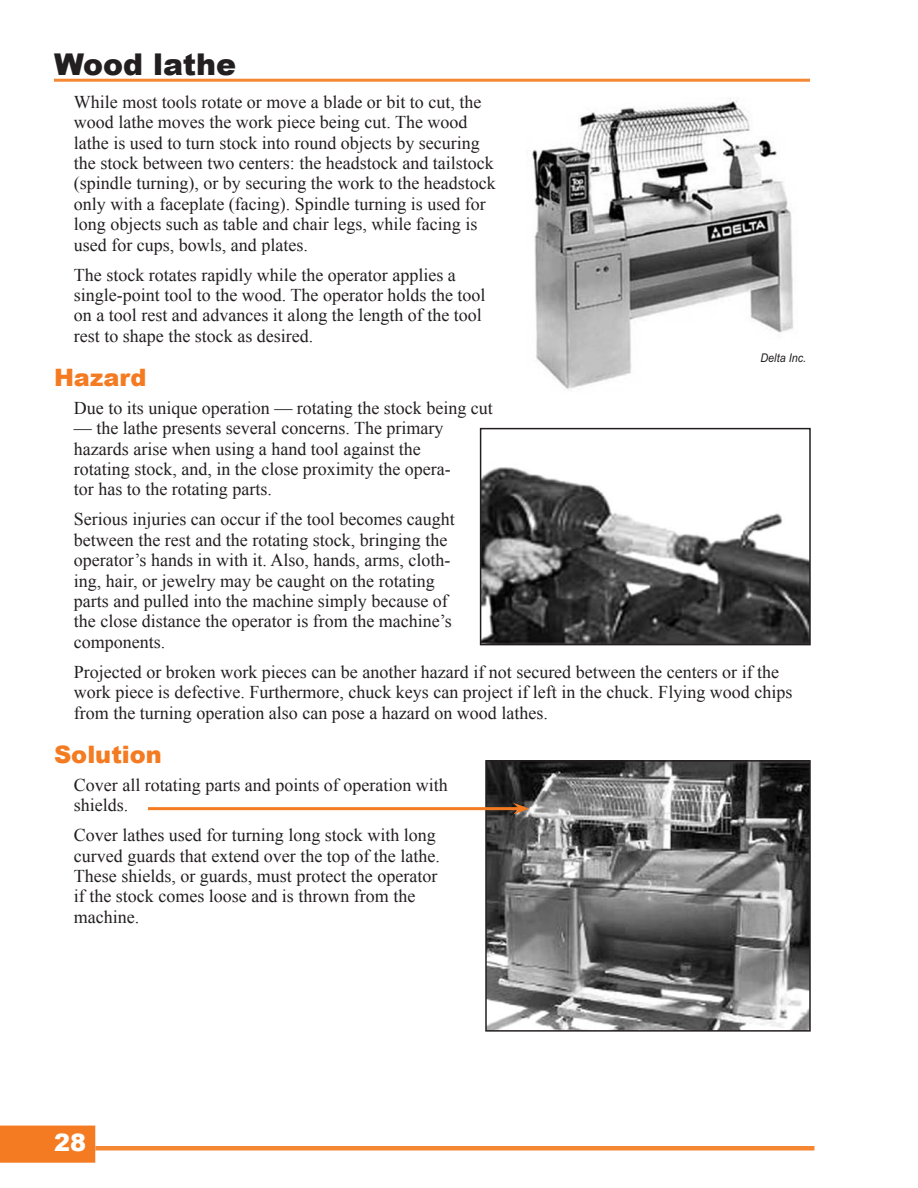
<style>
.page{position:relative;width:918px;height:1188px;background:#fff}
.page>*{position:absolute;margin:0;border:0;box-sizing:border-box;transform-origin:0 0}
.t1{font:900 30px "Arial";color:#231f20}
.Subtitle{font:900 24px "Arial";color:#f47b21}
.t2{font:900 24px "Arial";color:#fff}
.Body{font:18px/20.4px "Times New Roman";color:#231f20}
.Photo_credit{font:italic 12px "Arial";color:#231f20;scale:.9 1}
</style>
<div class="page">
<hr style="left:95px;top:1146px;width:720px;height:4px;background:#f58632">
<div style="left:0;top:1126px;width:95px;height:37px;background:#f47b21"></div>
<hr style="left:54px;top:79px;width:756px;height:3px;background:#f58632">
<img style="left:532px;top:98px;width:261px;height:291px">
<img style="left:488px;top:763px;width:320px;height:266px">
<div style="left:485px;top:760px;width:326px;height:272px;border:2px solid #231f20"></div>
<img style="left:483px;top:467px;width:325px;height:175px">
<div style="left:480px;top:428px;width:331px;height:217px;border:2px solid #231f20"></div>
<hr style="left:148px;top:807px;width:371px;height:3px;background:#f47b21">
<svg style="left:513px;top:803px;width:16px;height:12px"></svg>
<p class="t1" style="left:54px;top:43px;width:184px">Wood lathe</p>
<p class="Body" style="left:74px;top:91px;width:423px">While most tools rotate or move a blade or bit to cut, the wood lathe moves the work piece being cut. The wood lathe is used to turn stock into round objects by securing the stock between two centers: the headstock and tailstock (spindle turning), or by securing the work to the headstock only with a faceplate (facing). Spindle turning is used for long objects such as table and chair legs, while facing is used for cups, bowls, and plates.</p>
<p class="Body" style="left:74px;top:264px;width:413px">The stock rotates rapidly while the operator applies a single-point tool to the wood. The operator holds the tool on a tool rest and advances it along the length of the tool rest to shape the stock as desired.</p>
<p class="Subtitle" style="left:54px;top:360px;width:94px">Hazard</p>
<p class="Body" style="left:74px;top:397px;width:420px">Due to its unique operation — rotating the stock being cut</p>
<p class="Body" style="left:74px;top:418px;width:378px">— the lathe presents several concerns. The primary hazards arise when using a hand tool against the rotating stock, and, in the close proximity the opera&shy;tor has to the rotating parts.</p>
<p class="Body" style="left:74px;top:509px;width:382px">Serious injuries can occur if the tool becomes caught between the rest and the rotating stock, bringing the operator’s hands in with it. Also, hands, arms, cloth&shy;ing, hair, or jewelry may be caught on the rotating parts and pulled into the machine simply because of the close distance the operator is from the machine’s components.</p>
<p class="Body" style="left:74px;top:661px;width:720px">Projected or broken work pieces can be another hazard if not secured between the centers or if the work piece is defective. Furthermore, chuck keys can project if left in the chuck. Flying wood chips from the turning operation also can pose a hazard on wood lathes.</p>
<p class="Subtitle" style="left:54px;top:737px;width:109px">Solution</p>
<p class="Body" style="left:74px;top:774px;width:375px">Cover all rotating parts and points of operation with shields.</p>
<p class="Body" style="left:74px;top:825px;width:367px">Cover lathes used for turning long stock with long curved guards that extend over the top of the lathe.<br>These shields, or guards, must protect the operator if the stock comes loose and is thrown from the machine.</p>
<p class="Photo_credit" style="left:761px;top:351px;width:52px">Delta Inc.</p>
<h2 class="t2" style="left:54px;top:1125px;width:34px">28</h2>
</div>
